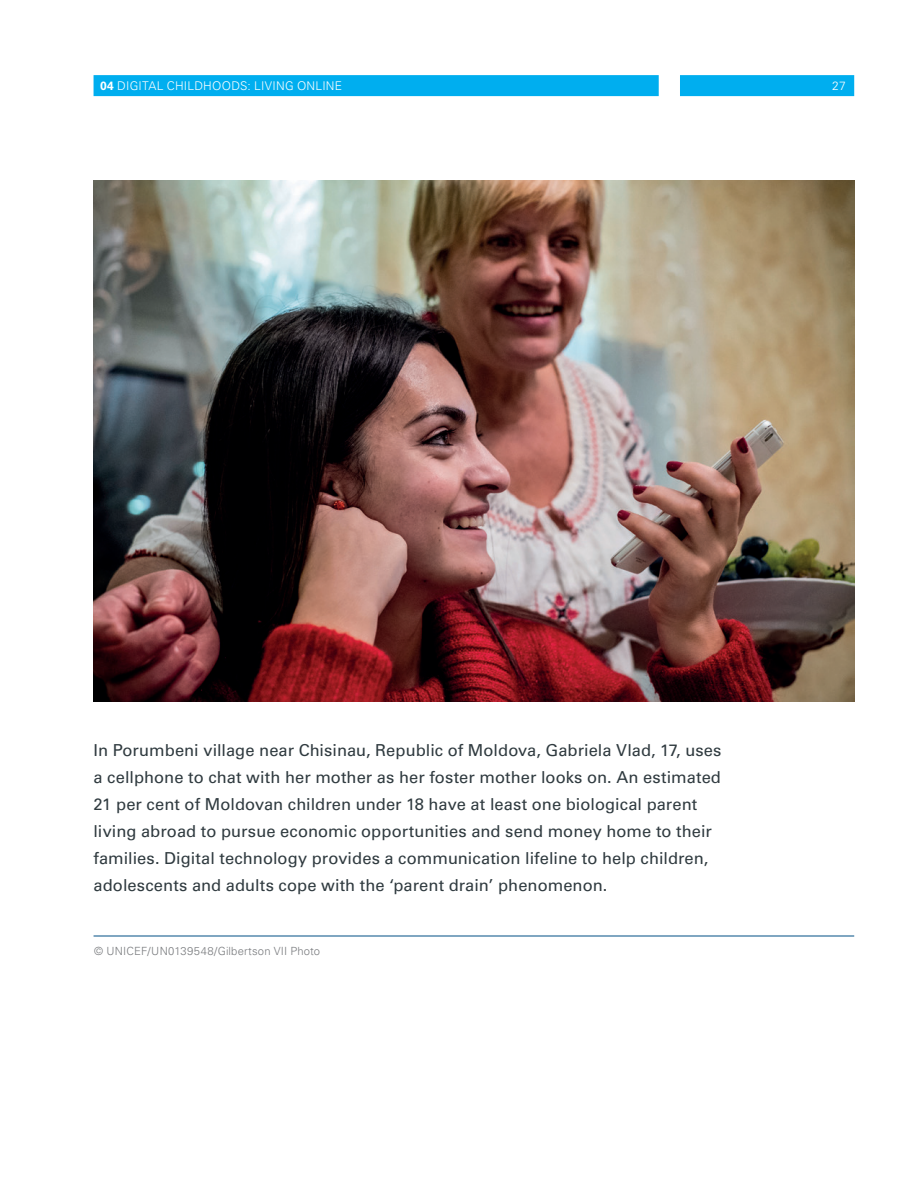
<style>
.page{position:relative;width:918px;height:1188px;background:#fff}
.page>*{position:absolute;margin:0;border:0;box-sizing:border-box;transform-origin:0 0}
.Caption_summary{font:16.5px/27px "Univers LT Std";color:#2f3a3f}
.t1{font:300 12px "Univers LT Std";letter-spacing:.02em;color:#fff}
.Caption{font:300 11.25px "Univers LT Std";letter-spacing:.015em;color:#787a7d}
.s1{font-weight:700}
</style>
<div class="page">
<div style="left:94px;top:75px;width:565px;height:21px;background:#00aeef"></div>
<div style="left:680px;top:75px;width:174px;height:21px;background:#00aeef"></div>
<img style="left:94px;top:180px;width:760px;height:522px">
<hr style="left:94px;top:936px;width:760px;height:1px;background:#014f85">
<p class="t1" style="left:100px;top:79px;width:244px"><span class="s1">04</span> DIGITAL CHILDHOODS: LIVING ONLINE</p>
<p class="t1" style="left:832px;top:79px;width:15px">27</p>
<p class="Caption_summary" style="left:94px;top:737px;width:630px">In Porumbeni village near Chisinau, Republic of Moldova, Gabriela Vlad, 17, uses a cellphone to chat with her mother as her foster mother looks on. An estimated 21 per cent of Moldovan children under 18 have at least one biological parent living abroad to pursue economic opportunities and send money home to their families. Digital technology provides a communication lifeline to help children, adolescents and adults cope with the ‘parent drain’ phenomenon.</p>
<p class="Caption" style="left:94px;top:945px;width:227px">© UNICEF/UN0139548/Gilbertson VII Photo</p>
</div>
